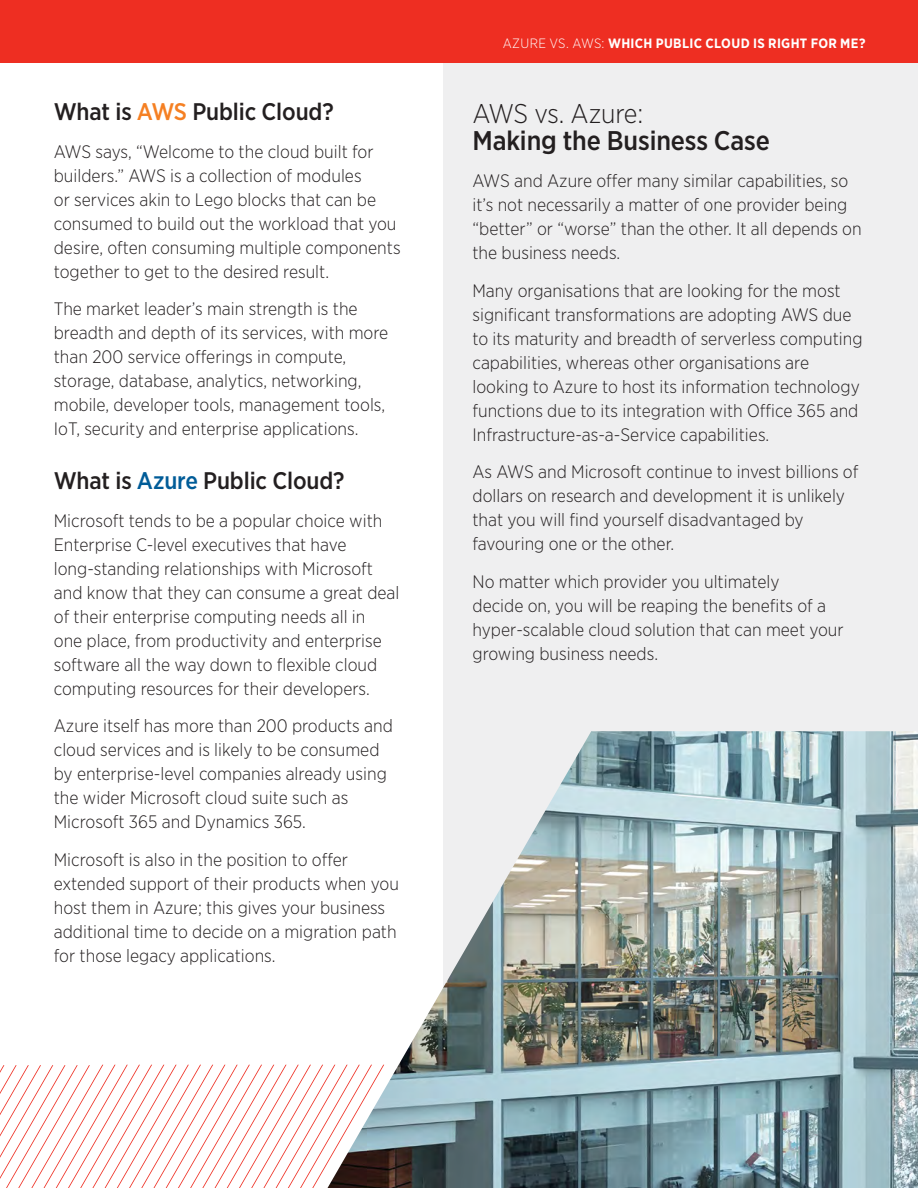
<style>
.page{position:relative;width:918px;height:1188px;background:#fff}
.page>*{position:absolute;margin:0;border:0;box-sizing:border-box;transform-origin:0 0}
.body_10_14{font:500 27px/27px "Gotham Narrow";letter-spacing:-.005em;color:#231f20}
.body_10_14-2{font:500 24px "Gotham Narrow";letter-spacing:-.005em;color:#231f20}
.body_10_14-3{font:300 18px/24px "Gotham Narrow";color:#231f20}
.t1{font:700 13.5px "Gotham Narrow";letter-spacing:.025em;color:#fff}
.s1{color:#f58023}
.s2{color:#005c98}
.s3{font-weight:300}
</style>
<div class="page">
<div style="left:0;top:0;width:918px;height:63px;background:#ee2e22"></div>
<div style="left:443px;top:63px;width:475px;height:1125px;background:#efeff0"></div>
<img style="left:385px;top:731px;width:533px;height:457px">
<svg style="left:0;top:1064px;width:385px;height:124px"></svg>
<p class="body_10_14-2" style="left:54px;top:97px;width:282px">What is <span class="s1">AWS</span> Public Cloud?</p>
<p class="body_10_14-3" style="left:54px;top:139px;width:348px">AWS says, “Welcome to the cloud built for builders.” AWS is a collection of modules<br>or services akin to Lego blocks that can be consumed to build out the workload that you desire, often consuming multiple components together to get to the desired result.</p>
<p class="body_10_14-3" style="left:54px;top:297px;width:336px">The market leader’s main strength is the breadth and depth of its services, with more than 200 service offerings in compute, storage, database, analytics, networking, mobile, developer tools, management tools, IoT, security and enterprise applications.</p>
<p class="body_10_14-2" style="left:54px;top:466px;width:292px">What is <span class="s2">Azure</span> Public Cloud?</p>
<p class="body_10_14-3" style="left:54px;top:508px;width:347px">Microsoft tends to be a popular choice with Enterprise C-level executives that have long-standing relationships with Microsoft and know that they can consume a great deal of their enterprise computing needs all in<br>one place, from productivity and enterprise software all the way down to flexible cloud computing resources for their developers.</p>
<p class="body_10_14-3" style="left:54px;top:714px;width:341px">Azure itself has more than 200 products and cloud services and is likely to be consumed by enterprise-level companies already using the wider Microsoft cloud suite such as Microsoft 365 and Dynamics 365.</p>
<p class="body_10_14-3" style="left:54px;top:847px;width:347px">Microsoft is also in the position to offer extended support of their products when you host them in Azure; this gives your business additional time to decide on a migration path for those legacy applications.</p>
<p class="t1" style="left:503px;top:34px;width:364px"><span class="s3">AZURE VS. AWS:</span> WHICH PUBLIC CLOUD IS RIGHT FOR ME?</p>
<p class="body_10_14" style="left:472px;top:99px;width:299px"><span class="s3">AWS vs. Azure:<br></span>Making the Business Case</p>
<p class="body_10_14-3" style="left:472px;top:169px;width:391px">AWS and Azure offer many similar capabilities, so it’s not necessarily a matter of one provider being “better” or “worse” than the other. It all depends on the business needs.</p>
<p class="body_10_14-3" style="left:472px;top:278px;width:392px">Many organisations that are looking for the most significant transformations are adopting AWS due to its maturity and breadth of serverless computing capabilities, whereas other organisations are looking to Azure to host its information technology functions due to its integration with Office 365 and Infrastructure-as-a-Service capabilities.</p>
<p class="body_10_14-3" style="left:472px;top:460px;width:387px">As AWS and Microsoft continue to invest billions of dollars on research and development it is unlikely that you will find yourself disadvantaged by favouring one or the other.</p>
<p class="body_10_14-3" style="left:472px;top:569px;width:373px">No matter which provider you ultimately<br>decide on, you will be reaping the benefits of a hyper-scalable cloud solution that can meet your growing business needs.</p>
</div>
